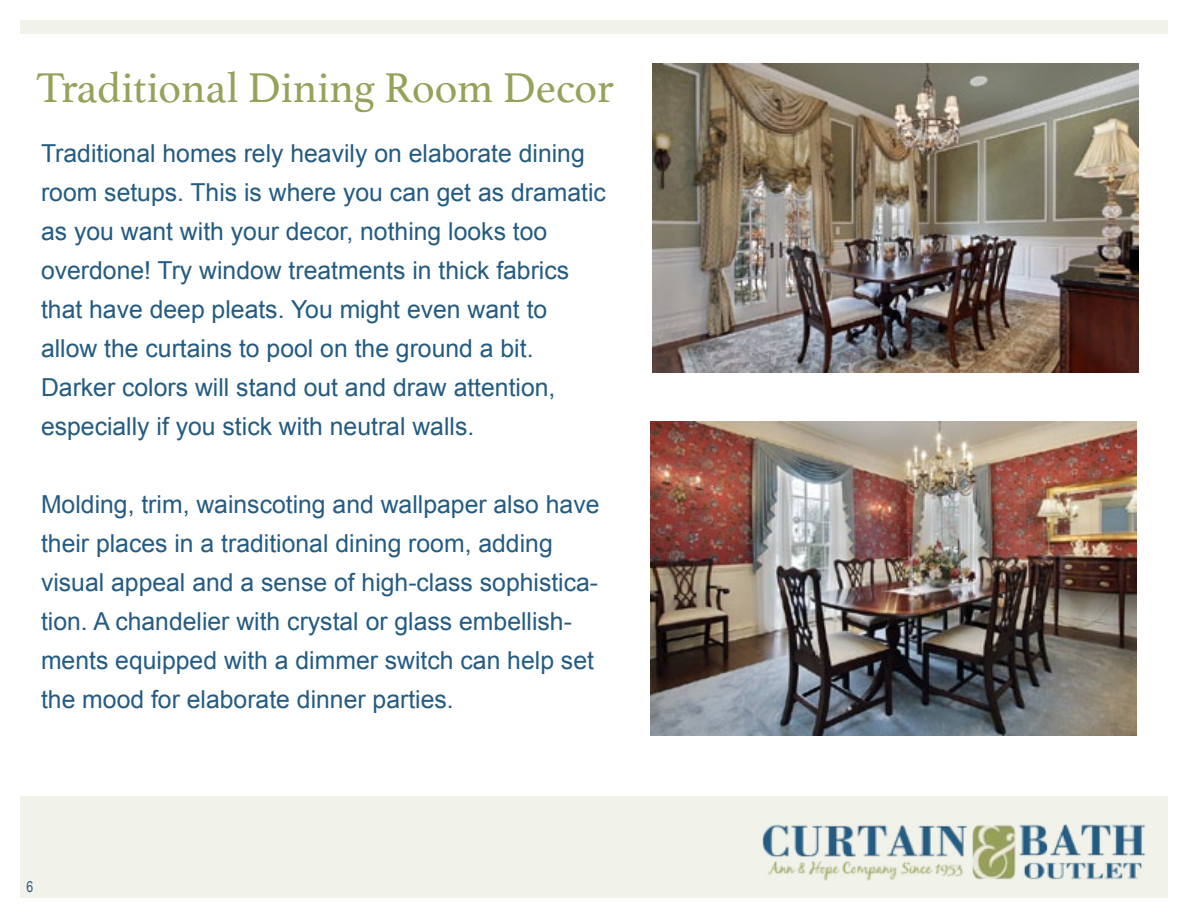
<style>
.page{position:relative;width:1188px;height:918px;background:#fff}
.page>*{position:absolute;margin:0;border:0;box-sizing:border-box;transform-origin:0 0}
.t1{font:43.65px "Athelas";color:#97a15a}
.t2{font:24.75px/39px "Arial";color:#235b82}
.t3{font:15px "Arial Narrow";color:#235b82}
</style>
<div class="page">
<div style="left:20px;top:796px;width:1148px;height:102px;background:#f1f2e9"></div>
<img style="left:762px;top:824px;width:384px;height:57px">
<img style="left:652px;top:64px;width:486px;height:308px">
<img style="left:650px;top:421px;width:486px;height:314px">
<div style="left:20px;top:20px;width:1148px;height:13px;background:#f1f2e9"></div>
<h1 class="t1" style="left:37px;top:53px;width:579px">Traditional Dining Room Decor</h1>
<p class="t2" style="left:41px;top:134px;width:566px">Traditional homes rely heavily on elaborate dining room setups. This is where you can get as dramatic as you want with your decor, nothing looks too overdone! Try window treatments in thick fabrics that have deep pleats. You might even want to allow the curtains to pool on the ground a bit.<br>Darker colors will stand out and draw attention, especially if you stick with neutral walls.</p>
<p class="t2" style="left:41px;top:485px;width:560px">Molding, trim, wainscoting and wallpaper also have their places in a traditional dining room, adding visual appeal and a sense of high-class sophistica&shy;tion. A chandelier with crystal or glass embellish&shy;ments equipped with a dimmer switch can help set the mood for elaborate dinner parties.</p>
<p class="t3" style="left:26px;top:876px;width:8px">6</p>
</div>
